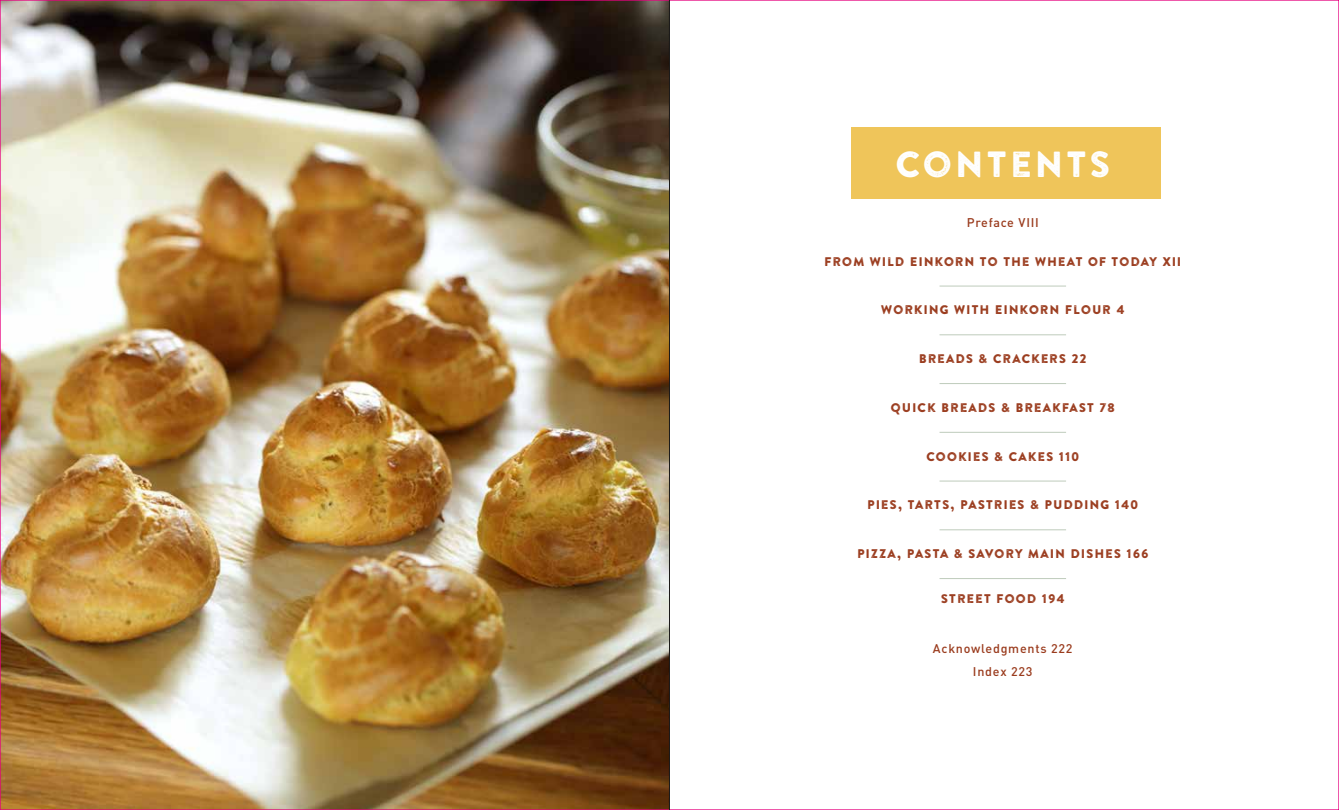
<style>
.page{position:relative;width:1339px;height:810px;background:#fff}
.page>*{position:absolute;margin:0;border:0;box-sizing:border-box;transform-origin:0 0}
.fmt2{font:36.25px "Brandon Printed One";letter-spacing:.06em;color:#fff}
.toc3{font:12.5px "Brandon Printed One";letter-spacing:.06em;color:#9a3b1d}
.tocbm{font:500 12.5px "DIN";letter-spacing:.06em;color:#9a3b1d}
.tocfm2_copy{font:12.5px "Brandon Printed One";letter-spacing:.06em;color:#9a3b1d}
.tocfm{font:500 12.5px "DIN";letter-spacing:.06em;color:#9a3b1d}
.i{font:500 12.5px "DIN";letter-spacing:.06em;color:#9a3b1d}
</style>
<div class="page">
<div style="left:851px;top:127px;width:309px;height:72px;background:#efc55a"></div>
<hr style="left:939px;top:286px;width:127px;height:1px;background:#becbbb">
<hr style="left:939px;top:334px;width:127px;height:1px;background:#becbbb">
<hr style="left:939px;top:383px;width:127px;height:1px;background:#becbbb">
<hr style="left:939px;top:432px;width:127px;height:1px;background:#becbbb">
<hr style="left:939px;top:481px;width:127px;height:1px;background:#becbbb">
<hr style="left:939px;top:529px;width:127px;height:1px;background:#becbbb">
<hr style="left:939px;top:578px;width:127px;height:1px;background:#becbbb">
<img style="left:2px;top:2px;width:667px;height:806px">
<hr style="left:669px;top:0;width:1px;height:810px;background:#1c1b1a">
<p class="fmt2" style="left:895px;top:142px;width:218px">CONTENTS</p>
<p class="tocfm" style="left:967px;top:215px;width:74px">Preface VIII</p>
<p class="toc3" style="left:824px;top:253px;width:359px">FROM WILD EINKORN TO THE WHEAT OF TODAY XII</p>
<p class="toc3" style="left:881px;top:302px;width:245px">WORKING WITH EINKORN FLOUR 4</p>
<p class="toc3" style="left:919px;top:351px;width:170px">BREADS &amp; CRACKERS 22</p>
<p class="toc3" style="left:890px;top:400px;width:226px">QUICK BREADS &amp; BREAKFAST 78</p>
<p class="toc3" style="left:926px;top:448px;width:155px">COOKIES &amp; CAKES 110</p>
<p class="toc3" style="left:867px;top:497px;width:273px">PIES, TARTS, PASTRIES &amp; PUDDING 140</p>
<p class="toc3" style="left:857px;top:546px;width:293px">PIZZA, PASTA &amp; SAVORY MAIN DISHES 166</p>
<p class="tocfm2_copy" style="left:941px;top:591px;width:126px">STREET FOOD 194</p>
<p class="tocbm" style="left:933px;top:641px;width:141px">Acknowledgments 222</p>
<p class="i" style="left:973px;top:663px;width:61px">Index 223</p>
</div>
